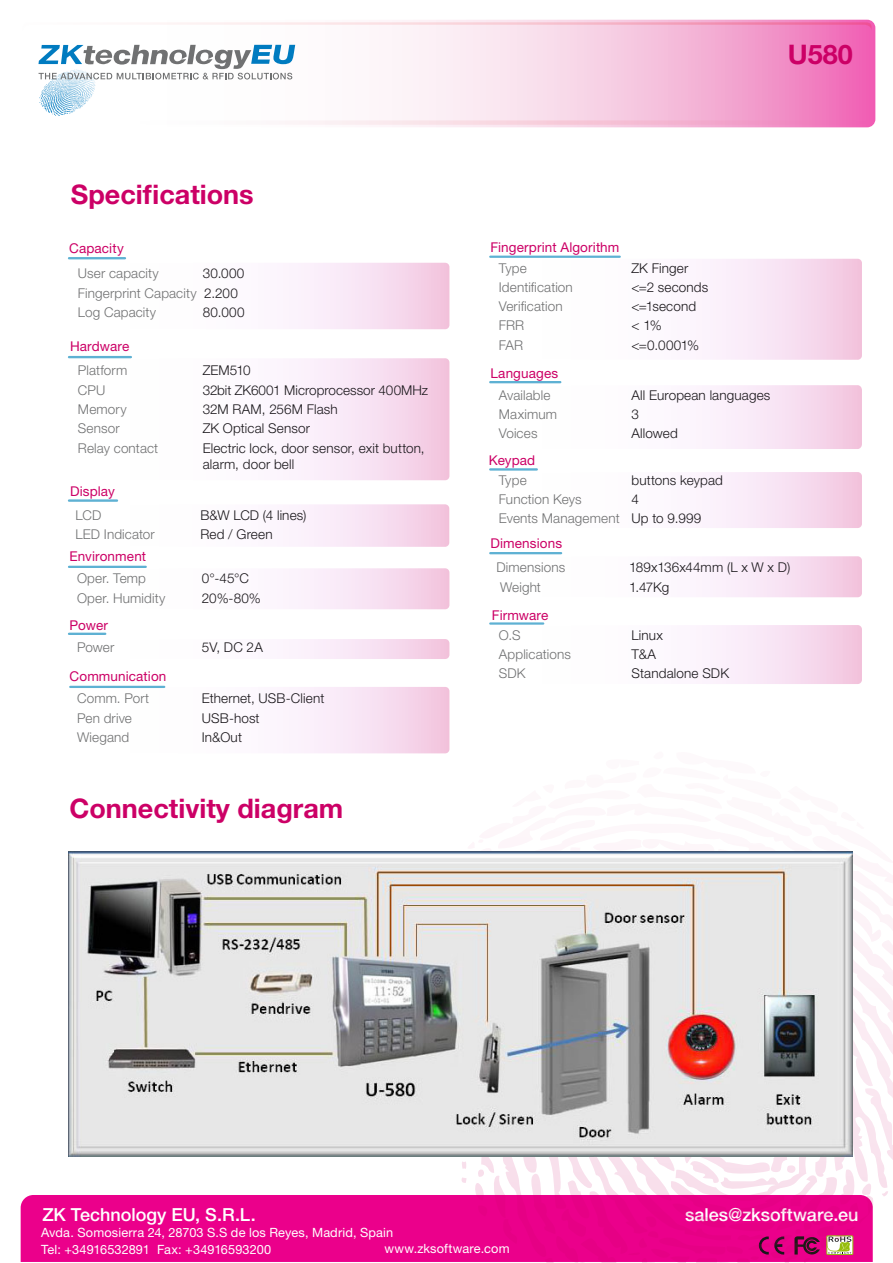
<style>
.page{position:relative;width:893px;height:1263px;background:#fff}
.page>*{position:absolute;margin:0;border:0;box-sizing:border-box;transform-origin:0 0}
.t1{font:700 27px "Helvetica Neue LT Pro";color:#c06}
.t2{font:500 18px "Helvetica Neue LT Pro";color:#fff}
.t3{font:300 13.5px/16.2px "Helvetica Neue LT Pro";letter-spacing:.01em;color:#1a171b}
.t4{font:300 13.5px/19.2px "Helvetica Neue LT Pro";letter-spacing:.01em;color:#707172}
.t5{font:13.5px "Helvetica Neue LT Pro";letter-spacing:.01em;color:#c06}
.t6{font:12.75px/17.4px "Helvetica Neue LT Pro";letter-spacing:.01em;color:#fff}
.s1{color:#1a171b}
</style>
<div class="page">
<svg style="left:696px;top:472px;width:166px;height:56px"></svg>
<svg style="left:39px;top:20px;width:836px;height:106px"></svg>
<svg style="left:39px;top:22px;width:833px;height:9px"></svg>
<svg style="left:39px;top:119px;width:833px;height:9px"></svg>
<svg style="left:38px;top:45px;width:257px;height:34px"></svg>
<svg style="left:283px;top:568px;width:166px;height:41px"></svg>
<svg style="left:696px;top:556px;width:166px;height:41px"></svg>
<svg style="left:164px;top:687px;width:285px;height:66px"></svg>
<svg style="left:283px;top:639px;width:166px;height:20px"></svg>
<svg style="left:696px;top:625px;width:166px;height:59px"></svg>
<svg style="left:696px;top:385px;width:166px;height:64px"></svg>
<svg style="left:283px;top:263px;width:166px;height:66px"></svg>
<svg style="left:76px;top:358px;width:373px;height:122px"></svg>
<hr style="left:69px;top:257px;width:56px;height:2px;background:#5eb1d3">
<hr style="left:70px;top:686px;width:94px;height:2px;background:#5eb1d3">
<hr style="left:490px;top:256px;width:130px;height:2px;background:#5eb1d3">
<hr style="left:490px;top:381px;width:70px;height:2px;background:#5eb1d3">
<hr style="left:490px;top:468px;width:47px;height:3px;background:#5eb1d3">
<hr style="left:490px;top:552px;width:71px;height:2px;background:#5eb1d3">
<hr style="left:490px;top:622px;width:53px;height:3px;background:#5eb1d3">
<hr style="left:69px;top:356px;width:62px;height:2px;background:#5eb1d3">
<hr style="left:69px;top:499px;width:48px;height:3px;background:#5eb1d3">
<hr style="left:69px;top:566px;width:77px;height:2px;background:#5eb1d3">
<hr style="left:69px;top:633px;width:36px;height:2px;background:#5eb1d3">
<svg style="left:696px;top:259px;width:166px;height:101px"></svg>
<div style="left:21px;top:1195px;width:852px;height:67px;background:#eb008b"></div>
<svg style="left:759px;top:1236px;width:25px;height:18px"></svg>
<svg style="left:794px;top:1236px;width:26px;height:18px"></svg>
<div style="left:827px;top:1235px;width:26px;height:20px;border:1px solid #96bd0d"></div>
<svg style="left:827px;top:1236px;width:24px;height:18px"></svg>
<svg style="left:283px;top:504px;width:166px;height:43px"></svg>
<svg style="left:414px;top:851px;width:479px;height:365px"></svg>
<img style="left:68px;top:852px;width:785px;height:304px">
<h1 class="t1" style="left:71px;top:177px;width:184px">Specifications</h1>
<p class="t5" style="left:69px;top:240px;width:56px">Capacity</p>
<p class="t4" style="left:78px;top:264px;width:82px">User capacity</p>
<p class="t4" style="left:78px;top:264px;width:168px;text-indent:125px"><span class="s1">30.000<br></span>Fingerprint Capacity <span class="s1">2.200<br></span>Log Capacity</p>
<p class="t3" style="left:203px;top:304px;width:43px">80.000</p>
<p class="t5" style="left:70px;top:338px;width:61px">Hardware</p>
<p class="t4" style="left:78px;top:361px;width:51px">Platform</p>
<p class="t3" style="left:203px;top:362px;width:50px">ZEM510</p>
<p class="t4" style="left:78px;top:380px;width:29px">CPU</p>
<p class="t3" style="left:203px;top:381px;width:227px">32bit ZK6001 Microprocessor 400MHz</p>
<p class="t4" style="left:78px;top:399px;width:50px">Memory</p>
<p class="t3" style="left:203px;top:401px;width:137px">32M RAM, 256M Flash</p>
<p class="t4" style="left:78px;top:419px;width:43px">Sensor</p>
<p class="t3" style="left:203px;top:420px;width:109px">ZK Optical Sensor</p>
<p class="t4" style="left:78px;top:438px;width:82px">Relay contact</p>
<p class="t3" style="left:203px;top:439px;width:224px">Electric lock, door sensor, exit button, alarm, door bell</p>
<p class="t5" style="left:70px;top:483px;width:46px">Display</p>
<p class="t4" style="left:76px;top:505px;width:27px">LCD</p>
<p class="t3" style="left:200px;top:507px;width:108px">B&amp;W LCD (4 lines)</p>
<p class="t4" style="left:76px;top:524px;width:81px">LED Indicator</p>
<p class="t3" style="left:200px;top:526px;width:74px">Red / Green</p>
<p class="t4" style="left:77px;top:569px;width:70px">Oper. Temp</p>
<p class="t3" style="left:202px;top:570px;width:49px">0°-45°C</p>
<p class="t4" style="left:77px;top:588px;width:90px">Oper. Humidity</p>
<p class="t3" style="left:202px;top:589px;width:60px">20%-80%</p>
<p class="t5" style="left:70px;top:548px;width:78px">Environment</p>
<p class="t5" style="left:70px;top:617px;width:40px">Power</p>
<p class="t4" style="left:77px;top:637px;width:39px">Power</p>
<p class="t3" style="left:202px;top:639px;width:62px">5V, DC 2A</p>
<p class="t5" style="left:70px;top:668px;width:98px">Communication</p>
<p class="t4" style="left:77px;top:689px;width:74px">Comm. Port</p>
<p class="t3" style="left:202px;top:690px;width:124px">Ethernet, USB-Client</p>
<p class="t4" style="left:77px;top:708px;width:56px">Pen drive</p>
<p class="t3" style="left:202px;top:709px;width:59px">USB-host</p>
<p class="t4" style="left:77px;top:727px;width:54px">Wiegand</p>
<p class="t3" style="left:202px;top:729px;width:42px">In&amp;Out</p>
<h1 class="t1" style="left:69px;top:791px;width:275px">Connectivity diagram</h1>
<h1 class="t1" style="left:788px;top:38px;width:67px">U580</h1>
<p class="t5" style="left:490px;top:239px;width:131px">Fingerprint Algorithm</p>
<p class="t4" style="left:499px;top:258px;width:29px">Type</p>
<p class="t3" style="left:631px;top:260px;width:58px">ZK Finger</p>
<p class="t4" style="left:499px;top:277px;width:76px">Identification</p>
<p class="t3" style="left:631px;top:279px;width:78px">&lt;=2 seconds</p>
<p class="t4" style="left:499px;top:297px;width:65px">Verification</p>
<p class="t3" style="left:631px;top:298px;width:66px">&lt;=1second</p>
<p class="t4" style="left:499px;top:316px;width:27px">FRR</p>
<p class="t3" style="left:631px;top:317px;width:32px">&lt; 1%</p>
<p class="t4" style="left:499px;top:335px;width:26px">FAR</p>
<p class="t3" style="left:631px;top:336px;width:69px">&lt;=0.0001%</p>
<p class="t5" style="left:490px;top:365px;width:69px">Languages</p>
<p class="t4" style="left:499px;top:385px;width:53px">Available</p>
<p class="t3" style="left:631px;top:387px;width:140px">All European languages</p>
<p class="t4" style="left:499px;top:404px;width:60px">Maximum</p>
<p class="t3" style="left:631px;top:406px;width:9px">3</p>
<p class="t4" style="left:499px;top:423px;width:40px">Voices</p>
<p class="t3" style="left:631px;top:425px;width:48px">Allowed</p>
<p class="t5" style="left:489px;top:452px;width:48px">Keypad</p>
<p class="t4" style="left:499px;top:470px;width:29px">Type</p>
<p class="t3" style="left:631px;top:471px;width:93px">buttons keypad</p>
<p class="t4" style="left:499px;top:489px;width:84px">Function Keys</p>
<p class="t4" style="left:499px;top:489px;width:204px;text-indent:133px"><span class="s1">4<br></span>Events Management <span class="s1">Up to 9.999</span></p>
<p class="t5" style="left:490px;top:535px;width:73px">Dimensions</p>
<p class="t4" style="left:496px;top:558px;width:70px">Dimensions</p>
<p class="t3" style="left:629px;top:559px;width:163px">189x136x44mm (L x W x D)</p>
<p class="t4" style="left:500px;top:577px;width:42px">Weight</p>
<p class="t3" style="left:629px;top:578px;width:42px">1.47Kg</p>
<p class="t5" style="left:492px;top:607px;width:58px">Firmware</p>
<p class="t4" style="left:499px;top:625px;width:23px">O.S</p>
<p class="t3" style="left:631px;top:626px;width:33px">Linux</p>
<p class="t4" style="left:499px;top:644px;width:74px">Applications</p>
<p class="t3" style="left:631px;top:646px;width:26px">T&amp;A</p>
<p class="t4" style="left:499px;top:663px;width:28px">SDK</p>
<p class="t3" style="left:631px;top:665px;width:99px">Standalone SDK</p>
<h2 class="t2" style="left:42px;top:1203px;width:215px">ZK Technology EU, S.R.L.</h2>
<h2 class="t2" style="left:685px;top:1203px;width:175px">sales@zksoftware.eu</h2>
<p class="t6" style="left:41px;top:1223px;width:354px">Avda. Somosierra 24, 28703 S.S de los Reyes, Madrid, Spain<br>Tel: +34916532891 Fax: +34916593200</p>
<p class="t6" style="left:384px;top:1239px;width:127px">www.zksoftware.com</p>
</div>
